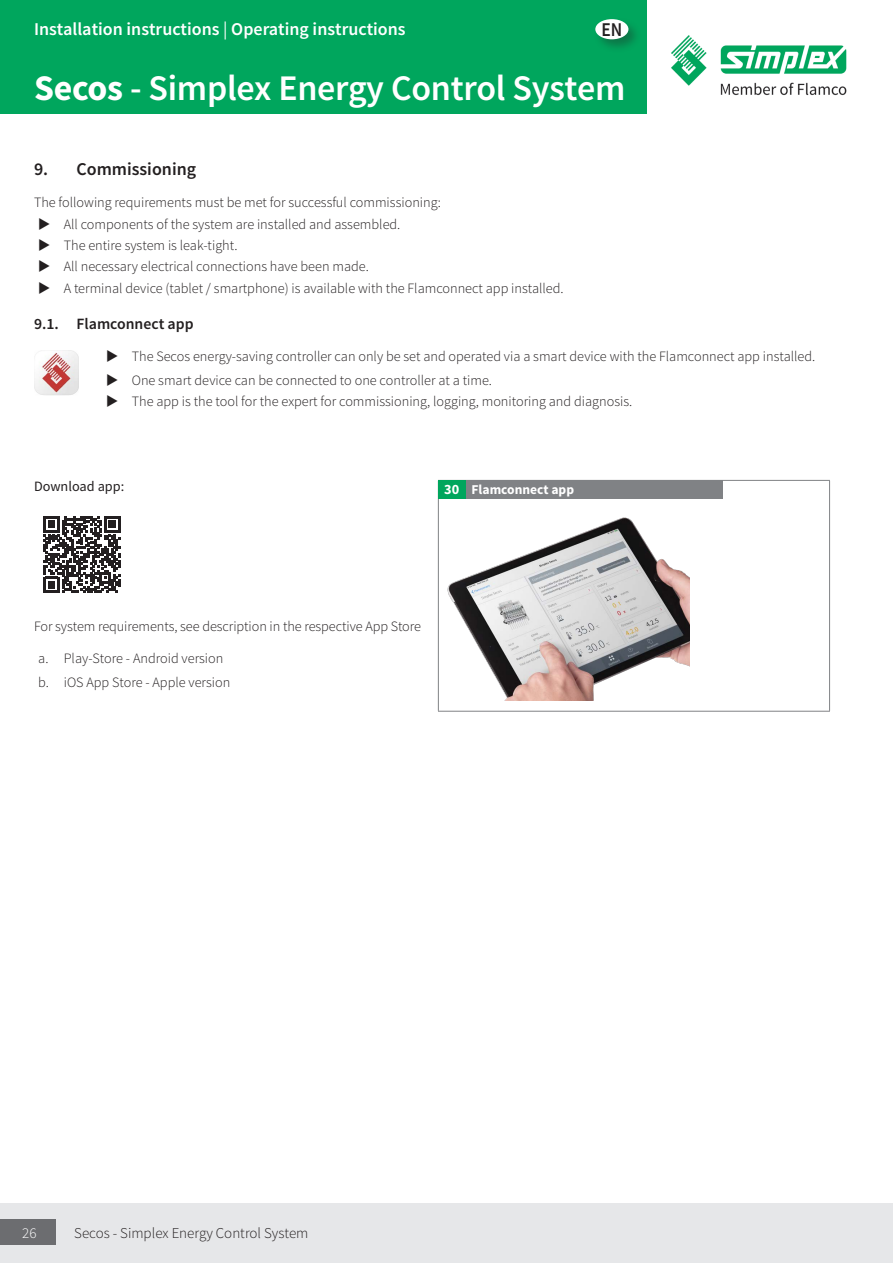
<style>
.page{position:relative;width:893px;height:1263px;background:#fff}
.page>*{position:absolute;margin:0;border:0;box-sizing:border-box;transform-origin:0 0}
.t1{font:600 36px "Source Sans Pro";letter-spacing:-.005em;color:#fff}
.t2{font:600 19.5px "Source Sans Pro";color:#231f20;scale:.9 1}
.t3{font:600 18px "Source Sans Pro";color:#fff}
.t4{font:600 18px "Source Sans Pro";color:#231f20}
.t5{font:600 15.75px "Source Sans Pro";color:#231f20}
.t6{font:300 15px "Source Sans Pro";color:#231f20}
.t7{font:300 15px "Source Sans Pro";color:#fff}
.Content_light{font:300 14.25px "Source Sans Pro";color:#231f20}
.Anführungszeichen_oh{font:300 14.25px "Source Sans Pro";color:#231f20}
.Content_regular{font:14.25px "Source Sans Pro";color:#231f20}
.t8{font:700 14.25px "Source Sans Pro";color:#fff}
.t9{font:700 13.5px "Source Sans Pro";color:#fff}
.s1{font-weight:400}
.s2{font-weight:700}
</style>
<div class="page">
<img style="left:672px;top:35px;width:174px;height:61px">
<div style="left:0;top:0;width:646px;height:114px;background:#00a65d"></div>
<div style="left:593px;top:17px;width:49px;height:36px;background:#231f20;opacity:.35"></div>
<div style="left:595px;top:19px;width:33px;height:20px;background:#fff;border-radius:50%"></div>
<div style="left:0;top:1203px;width:893px;height:60px;background:#e6e7e9"></div>
<div style="left:0;top:1219px;width:55px;height:26px;background:#6c6d70"></div>
<img style="left:34px;top:351px;width:45px;height:44px">
<svg style="left:43px;top:516px;width:77px;height:77px"></svg>
<hr style="left:438px;top:480px;width:392px;height:1px;background:#808285">
<hr style="left:438px;top:481px;width:1px;height:230px;background:#808285">
<hr style="left:829px;top:481px;width:1px;height:230px;background:#808285">
<hr style="left:438px;top:711px;width:392px;height:1px;background:#808285">
<div style="left:439px;top:481px;width:27px;height:18px;background:#00a65d"></div>
<div style="left:466px;top:481px;width:256px;height:18px;background:#808285"></div>
<img style="left:447px;top:517px;width:242px;height:183px">
<p class="t3" style="left:34px;top:17px;width:373px">Installation instructions <span class="s1">|</span> Operating instructions</p>
<h2 class="t2" style="left:601px;top:17px;width:25px">EN</h2>
<h1 class="t1" style="left:34px;top:65px;width:593px"><span class="s2">Secos</span> - Simplex Energy Control System</h1>
<p class="t4" style="left:34px;top:158px;width:164px">9. Commissioning</p>
<p class="Content_light" style="left:34px;top:194px;width:408px">The following requirements must be met for successful commissioning:</p>
<p class="Content_light" style="left:64px;top:215px;width:338px">All components of the system are installed and assembled.</p>
<p class="Content_light" style="left:64px;top:237px;width:175px">The entire system is leak-tight.</p>
<p class="Content_light" style="left:64px;top:258px;width:307px">All necessary electrical connections have been made.</p>
<p class="Content_light" style="left:64px;top:279px;width:501px">A terminal device (tablet / smartphone) is available with the Flamconnect app installed.</p>
<p class="t5" style="left:34px;top:314px;width:161px">9.1. Flamconnect app</p>
<p class="Content_light" style="left:132px;top:348px;width:685px">The Secos energy-saving controller can only be set and operated via a smart device with the Flamconnect app installed.</p>
<p class="Content_light" style="left:132px;top:372px;width:362px">One smart device can be connected to one controller at a time.</p>
<p class="Content_light" style="left:132px;top:393px;width:502px">The app is the tool for the expert for commissioning, logging, monitoring and diagnosis.</p>
<p class="Content_regular" style="left:34px;top:477px;width:92px">Download app:</p>
<p class="t8" style="left:444px;top:480px;width:17px">30</p>
<p class="t9" style="left:472px;top:481px;width:104px">Flamconnect app</p>
<p class="Content_light" style="left:34px;top:617px;width:389px">For system requirements, see description in the respective App Store</p>
<p class="Anführungszeichen_oh" style="left:38px;top:650px;width:187px">a. Play-Store - Android version</p>
<p class="Anführungszeichen_oh" style="left:38px;top:673px;width:193px">b. iOS App Store - Apple version</p>
<p class="t7" style="left:22px;top:1224px;width:16px">26</p>
<p class="t6" style="left:74px;top:1224px;width:236px">Secos - Simplex Energy Control System</p>
</div>
